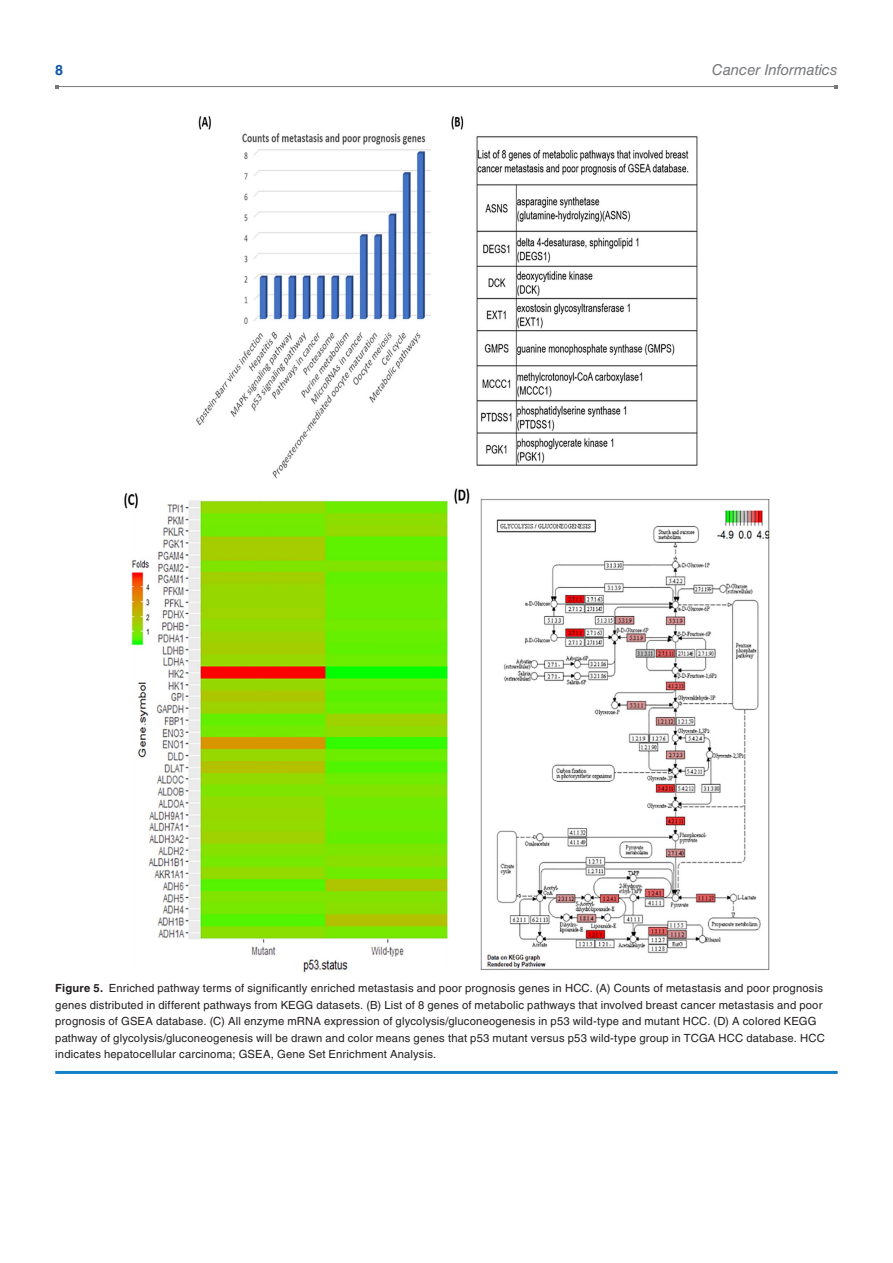
<style>
.page{position:relative;width:893px;height:1263px;background:#fff}
.page>*{position:absolute;margin:0;border:0;box-sizing:border-box;transform-origin:0 0}
.t1{font:italic 15px "Helvetica LT Std";letter-spacing:-.005em;color:#76787b}
.t2{font:700 14.25px "Helvetica LT Std";color:#1055a4}
.t3{font:11.25px/16.5px "Helvetica LT Std";letter-spacing:.015em;color:#231f20}
.s1{font-weight:700}
</style>
<div class="page">
<hr style="left:57px;top:86px;width:779px;height:1px;background:#76787b">
<hr style="left:55px;top:1071px;width:783px;height:3px;background:#1582c5">
<img style="left:124px;top:115px;width:646px;height:858px">
<p class="t2" style="left:55px;top:61px;width:9px">8</p>
<h1 class="t1" style="left:712px;top:61px;width:127px">Cancer Informatics</h1>
<p class="t3" style="left:55px;top:980px;width:771px"><span class="s1">Figure 5.</span> Enriched pathway terms of significantly enriched metastasis and poor prognosis genes in HCC. (A) Counts of metastasis and poor prognosis genes distributed in different pathways from KEGG datasets. (B) List of 8 genes of metabolic pathways that involved breast cancer metastasis and poor prognosis of GSEA database. (C) All enzyme mRNA expression of glycolysis/gluconeogenesis in p53 wild-type and mutant HCC. (D) A colored KEGG pathway of glycolysis/gluconeogenesis will be drawn and color means genes that p53 mutant versus p53 wild-type group in TCGA HCC database. HCC indicates hepatocellular carcinoma; GSEA, Gene Set Enrichment Analysis.</p>
</div>
